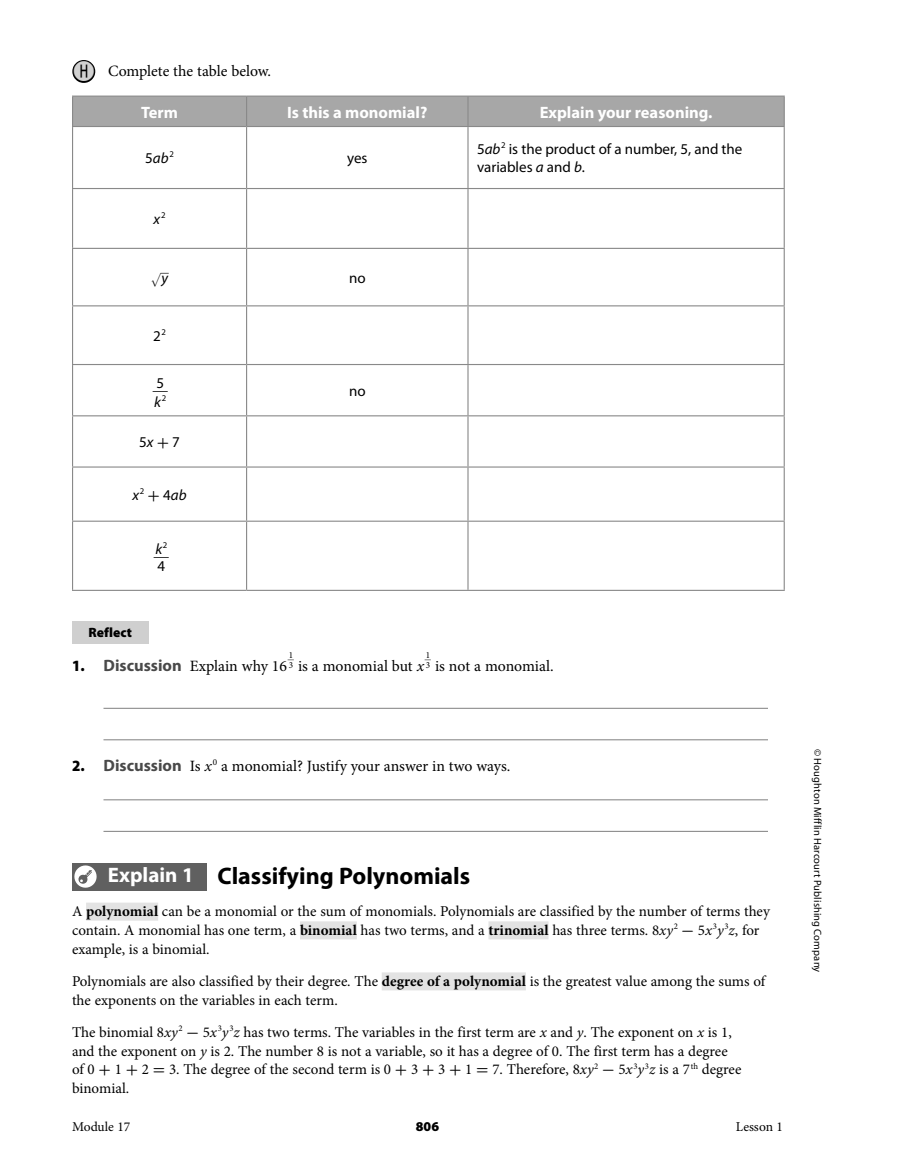
<style>
.page{position:relative;width:918px;height:1175px;background:#fff}
.page>*{position:absolute;margin:0;border:0;box-sizing:border-box;transform-origin:0 0}
.t1{font:700 24px "Myriad Pro";color:#000}
.t2{font:700 16.5px "Myriad Pro";color:#fff}
.t3{font:15.75px "Minion Pro";letter-spacing:-.005em;color:#000}
.t4{font:15px/18.8px "Minion Pro";letter-spacing:-.005em;color:#000}
.t5{font:15px/18px "Myriad Pro";color:#000}
.t6{font:italic 15px "Myriad Pro";color:#000}
.t7{font:15px/17.4px "Myriad Pro";color:#000;scale:2.01 1}
.t8{font:13.5px "Minion Pro";color:#000}
.t9{font:900 13.5px "Myriad Pro";color:#000}
.t10{font:12.45px "Uni Math Plus";color:#000;scale:.9 1}
.t11{font:12px "Myriad Pro";color:#000;scale:1.35 1}
.t12{font:10.5px "Myriad Pro";letter-spacing:.01em;color:#000}
.t13{font:9.15px/9.4px "Minion Pro";color:#000;scale:1.36 1}
.s1{font-family:"Circle Frame Neg";font-size:27px;color:#d1d1d1}
.s2{font-style:normal}
.s3{font-style:italic}
.s4{font-family:"Uni Math Plus";font-weight:700}
.s5{font-family:"Uni Math Plus";font-weight:700;font-style:normal}
.s6{font-family:"Myriad Pro";font-weight:900;font-stretch:semi-condensed}
.s7{font-family:"Myriad Pro";font-weight:700;font-size:16.5px;color:#494949}
.s8{font-size:21px;color:#fff}
.s9{font-weight:700}
</style>
<div class="page">
<hr style="left:104px;top:708px;width:664px;height:1px;background:#808080">
<hr style="left:104px;top:739px;width:664px;height:1px;background:#808080">
<hr style="left:104px;top:799px;width:664px;height:1px;background:#808080">
<hr style="left:104px;top:831px;width:664px;height:1px;background:#808080">
<div style="left:86px;top:902px;width:72px;height:18px;background:#e3e3e3"></div>
<div style="left:300px;top:921px;width:57px;height:18px;background:#e3e3e3"></div>
<div style="left:488px;top:921px;width:61px;height:18px;background:#e3e3e3"></div>
<div style="left:382px;top:972px;width:144px;height:18px;background:#e3e3e3"></div>
<svg style="left:72px;top:60px;width:24px;height:23px"></svg>
<div style="left:72px;top:96px;width:713px;height:30px;background:#a7a7a7"></div>
<hr style="left:72px;top:126px;width:175px;height:1px;background:#898989">
<hr style="left:72px;top:127px;width:1px;height:61px;background:#898989">
<hr style="left:247px;top:126px;width:221px;height:1px;background:#898989">
<hr style="left:246px;top:127px;width:1px;height:61px;background:#898989">
<hr style="left:468px;top:126px;width:317px;height:1px;background:#898989">
<hr style="left:467px;top:127px;width:2px;height:61px;background:#898989">
<hr style="left:784px;top:127px;width:1px;height:61px;background:#898989">
<hr style="left:72px;top:188px;width:175px;height:1px;background:#898989">
<hr style="left:72px;top:189px;width:1px;height:59px;background:#898989">
<hr style="left:247px;top:188px;width:221px;height:1px;background:#898989">
<hr style="left:246px;top:189px;width:1px;height:59px;background:#898989">
<hr style="left:468px;top:188px;width:317px;height:1px;background:#898989">
<hr style="left:467px;top:189px;width:2px;height:59px;background:#898989">
<hr style="left:784px;top:189px;width:1px;height:59px;background:#898989">
<hr style="left:72px;top:248px;width:175px;height:1px;background:#898989">
<hr style="left:72px;top:249px;width:1px;height:56px;background:#898989">
<hr style="left:247px;top:248px;width:221px;height:1px;background:#898989">
<hr style="left:246px;top:249px;width:1px;height:56px;background:#898989">
<hr style="left:468px;top:248px;width:317px;height:1px;background:#898989">
<hr style="left:467px;top:249px;width:2px;height:56px;background:#898989">
<hr style="left:784px;top:249px;width:1px;height:56px;background:#898989">
<hr style="left:72px;top:305px;width:175px;height:1px;background:#898989">
<hr style="left:72px;top:306px;width:1px;height:58px;background:#898989">
<hr style="left:247px;top:305px;width:221px;height:1px;background:#898989">
<hr style="left:246px;top:306px;width:1px;height:58px;background:#898989">
<hr style="left:468px;top:305px;width:317px;height:1px;background:#898989">
<hr style="left:467px;top:306px;width:2px;height:58px;background:#898989">
<hr style="left:784px;top:306px;width:1px;height:58px;background:#898989">
<hr style="left:72px;top:364px;width:175px;height:1px;background:#898989">
<hr style="left:72px;top:365px;width:1px;height:50px;background:#898989">
<hr style="left:247px;top:364px;width:221px;height:1px;background:#898989">
<hr style="left:246px;top:365px;width:1px;height:50px;background:#898989">
<hr style="left:468px;top:364px;width:317px;height:1px;background:#898989">
<hr style="left:467px;top:365px;width:2px;height:50px;background:#898989">
<hr style="left:784px;top:365px;width:1px;height:50px;background:#898989">
<hr style="left:72px;top:415px;width:175px;height:1px;background:#898989">
<hr style="left:72px;top:416px;width:1px;height:50px;background:#898989">
<hr style="left:247px;top:415px;width:221px;height:1px;background:#898989">
<hr style="left:246px;top:416px;width:1px;height:50px;background:#898989">
<hr style="left:468px;top:415px;width:317px;height:1px;background:#898989">
<hr style="left:467px;top:416px;width:2px;height:50px;background:#898989">
<hr style="left:784px;top:416px;width:1px;height:50px;background:#898989">
<hr style="left:72px;top:466px;width:175px;height:1px;background:#898989">
<hr style="left:72px;top:467px;width:1px;height:53px;background:#898989">
<hr style="left:247px;top:466px;width:221px;height:1px;background:#898989">
<hr style="left:246px;top:467px;width:1px;height:53px;background:#898989">
<hr style="left:468px;top:466px;width:317px;height:1px;background:#898989">
<hr style="left:467px;top:467px;width:2px;height:53px;background:#898989">
<hr style="left:784px;top:467px;width:1px;height:53px;background:#898989">
<hr style="left:72px;top:520px;width:175px;height:2px;background:#898989">
<hr style="left:72px;top:522px;width:1px;height:68px;background:#898989">
<hr style="left:247px;top:520px;width:221px;height:2px;background:#898989">
<hr style="left:246px;top:522px;width:1px;height:68px;background:#898989">
<hr style="left:468px;top:520px;width:317px;height:2px;background:#898989">
<hr style="left:467px;top:522px;width:2px;height:68px;background:#898989">
<hr style="left:784px;top:522px;width:1px;height:68px;background:#898989">
<hr style="left:72px;top:590px;width:175px;height:1px;background:#898989">
<hr style="left:247px;top:590px;width:221px;height:1px;background:#898989">
<hr style="left:468px;top:590px;width:317px;height:1px;background:#898989">
<div style="left:72px;top:621px;width:76px;height:23px;background:#cfcfcf"></div>
<div style="left:72px;top:863px;width:135px;height:27px;background:#606060"></div>
<svg style="left:74px;top:865px;width:23px;height:23px"></svg>
<p class="t3" style="left:72px;top:60px;width:201px"><span class="s1">H</span> Complete the table below.</p>
<p class="t2" style="left:141px;top:101px;width:38px">Term</p>
<p class="t2" style="left:287px;top:101px;width:142px">Is this a monomial?</p>
<p class="t2" style="left:540px;top:101px;width:174px">Explain your reasoning.</p>
<p class="t6" style="left:145px;top:149px;width:30px"><span class="s2">5</span>ab<sup>2</sup></p>
<p class="t5" style="left:347px;top:149px;width:22px">yes</p>
<p class="t5" style="left:477px;top:140px;width:267px">5<span class="s3">ab</span><sup>2</sup> is the product of a number, 5, and the variables <span class="s3">a</span> and <span class="s3">b</span>.</p>
<p class="t6" style="left:154px;top:210px;width:13px">x<sup>2</sup></p>
<p class="t10" style="left:151px;top:272px;width:12px">√</p>
<p class="t11" style="left:161px;top:261px;width:8px">_</p>
<p class="t6" style="left:161px;top:268px;width:8px">y</p>
<p class="t5" style="left:349px;top:268px;width:18px">no</p>
<p class="t5" style="left:153px;top:326px;width:14px">2 <sup>2</sup></p>
<p class="t7" style="left:153px;top:375px;width:9px">_5 <span class="s3">k</span><sup>2</sup></p>
<p class="t5" style="left:349px;top:381px;width:18px">no</p>
<p class="t5" style="left:139px;top:433px;width:42px">5<span class="s3">x</span><span class="s4">+</span> 7</p>
<p class="t6" style="left:133px;top:485px;width:56px">x<sup>2</sup> <span class="s5">+</span> <span class="s2">4</span>ab</p>
<p class="t6" style="left:155px;top:539px;width:14px">k<sup>2</sup></p>
<p class="t7" style="left:154px;top:543px;width:9px;line-height:14.5px">_<br>4</p>
<p class="t9" style="left:89px;top:624px;width:45px">Reflect</p>
<p class="t3" style="left:72px;top:655px;width:217px"><span class="s6">1.</span> <span class="s7">Discussion</span> Explain why 16</p>
<p class="t13" style="left:288px;top:651px;width:6px">_1<br>3</p>
<p class="t3" style="left:298px;top:655px;width:128px">is a monomial but <span class="s3">x</span></p>
<p class="t13" style="left:425px;top:651px;width:6px">_1<br>3</p>
<p class="t3" style="left:435px;top:655px;width:120px">is not a monomial.</p>
<p class="t3" style="left:72px;top:755px;width:440px"><span class="s6">2.</span> <span class="s7">Discussion</span> Is <span class="s3">x</span><sup>0</sup> a monomial? Justify your answer in two ways.</p>
<h1 class="t1" style="left:108px;top:860px;width:364px"><span class="s8">Explain 1</span> Classifying Polynomials</h1>
<p class="t4" style="left:72px;top:902px;width:700px">A <span class="s9">polynomial</span> can be a monomial or the sum of monomials. Polynomials are classified by the number of terms they contain. A monomial has one term, a <span class="s9">binomial</span> has two terms, and a <span class="s9">trinomial</span> has three terms. 8<span class="s3">xy</span><sup>2</sup> <span class="s4">-</span> 5<span class="s3">x</span><sup>3</sup><span class="s3">y</span><sup>3</sup><span class="s3">z</span>, for example, is a binomial.</p>
<p class="t4" style="left:72px;top:971px;width:695px">Polynomials are also classified by their degree. The <span class="s9">degree of a polynomial</span> is the greatest value among the sums of the exponents on the variables in each term.</p>
<p class="t4" style="left:72px;top:1022px;width:671px">The binomial 8<span class="s3">xy</span><sup>2</sup> <span class="s4">-</span> 5<span class="s3">x</span><sup>3</sup><span class="s3">y</span><sup>3</sup><span class="s3">z</span> has two terms. The variables in the first term are <span class="s3">x</span> and <span class="s3">y</span>. The exponent on <span class="s3">x</span> is 1, and the exponent on <span class="s3">y</span> is 2. The number 8 is not a variable, so it has a degree of 0. The first term has a degree of 0 <span class="s4">+</span> 1 <span class="s4">+</span> 2 <span class="s4">=</span> 3. The degree of the second term is 0 <span class="s4">+</span> 3 <span class="s4">+</span> 3 <span class="s4">+</span> 1 <span class="s4">=</span> 7. Therefore, 8<span class="s3">xy</span><sup>2</sup> <span class="s4">-</span> 5<span class="s3">x</span><sup>3</sup><span class="s3">y</span><sup>3</sup><span class="s3">z</span> is a 7 <sup>th</sup> degree binomial.</p>
<p class="t8" style="left:72px;top:1117px;width:60px">Module 17</p>
<p class="t9" style="left:416px;top:1117px;width:25px">806</p>
<p class="t8" style="left:736px;top:1117px;width:49px">Lesson 1</p>
<p class="t12" style="left:824px;top:749px;width:225px;rotate:90deg">© Houghton Mifflin Harcourt Publishing Company</p>
</div>
